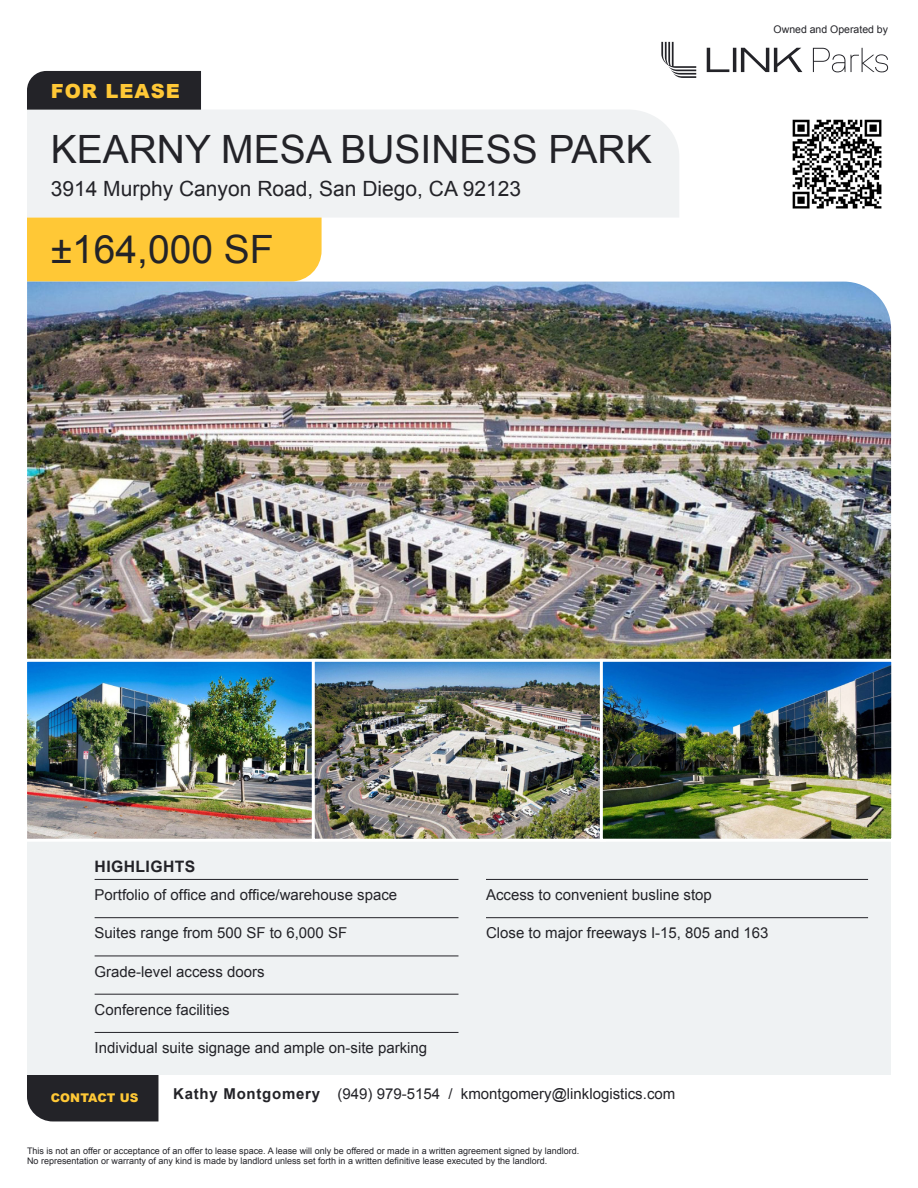
<style>
.page{position:relative;width:918px;height:1188px;background:#fff}
.page>*{position:absolute;margin:0;border:0;box-sizing:border-box;transform-origin:0 0}
.t1{font:39px "Arial";color:#232328}
.t2{font:21px "Arial";color:#232328}
.t3{font:900 19.5px "Arial";letter-spacing:.05em;color:#ffc836}
.t4{font:700 15.75px "Arial";letter-spacing:.025em;color:#232328}
.t5{font:15px "Arial";color:#232328}
.t6{font:700 15px "Arial";letter-spacing:.05em;color:#232328}
.t7{font:900 12px "Arial";letter-spacing:.01em;color:#ffc836}
.t8{font:10.5px "Arial";color:#232328}
.t9{font:9px/10.8px "Arial";color:#232328}
</style>
<div class="page">
<svg style="left:661px;top:42px;width:141px;height:36px"></svg>
<svg style="left:813px;top:48px;width:32px;height:24px"></svg>
<svg style="left:851px;top:48px;width:37px;height:24px"></svg>
<div style="left:27px;top:1075px;width:131px;height:46px;background:#232328"></div>
<img style="left:792px;top:119px;width:90px;height:90px">
<div style="left:27px;top:110px;width:652px;height:108px;background:#f0f2f3"></div>
<div style="left:27px;top:71px;width:174px;height:39px;background:#232328"></div>
<div style="left:27px;top:218px;width:295px;height:64px;background:#ffc836"></div>
<img style="left:27px;top:282px;width:864px;height:375px">
<div style="left:27px;top:839px;width:864px;height:236px;background:#eff2f3"></div>
<hr style="left:95px;top:879px;width:363px;height:1px;background:#232328">
<hr style="left:95px;top:917px;width:363px;height:1px;background:#232328">
<hr style="left:95px;top:956px;width:363px;height:1px;background:#232328">
<hr style="left:95px;top:994px;width:363px;height:1px;background:#232328">
<hr style="left:95px;top:1032px;width:363px;height:1px;background:#232328">
<hr style="left:486px;top:879px;width:382px;height:1px;background:#232328">
<hr style="left:486px;top:917px;width:382px;height:1px;background:#232328">
<img style="left:27px;top:657px;width:283px;height:185px">
<img style="left:310px;top:657px;width:288px;height:185px">
<img style="left:598px;top:657px;width:294px;height:185px">
<p class="t3" style="left:51px;top:77px;width:131px">FOR LEASE</p>
<p class="t1" style="left:51px;top:124px;width:603px">KEARNY MESA BUSINESS PARK</p>
<p class="t2" style="left:51px;top:175px;width:472px">3914 Murphy Canyon Road, San Diego, CA 92123</p>
<p class="t1" style="left:51px;top:224px;width:225px">±164,000 SF</p>
<p class="t8" style="left:774px;top:22px;width:116px">Owned and Operated by</p>
<p class="t4" style="left:95px;top:856px;width:102px">HIGHLIGHTS</p>
<p class="t5" style="left:95px;top:885px;width:304px">Portfolio of office and office/warehouse space</p>
<p class="t5" style="left:95px;top:923px;width:254px">Suites range from 500 SF to 6,000 SF</p>
<p class="t5" style="left:95px;top:961px;width:172px">Grade-level access doors</p>
<p class="t5" style="left:95px;top:1000px;width:137px">Conference facilities</p>
<p class="t5" style="left:95px;top:1038px;width:334px">Individual suite signage and ample on-site parking</p>
<p class="t5" style="left:486px;top:885px;width:227px">Access to convenient busline stop</p>
<p class="t5" style="left:486px;top:923px;width:284px">Close to major freeways I-15, 805 and 163</p>
<p class="t7" style="left:51px;top:1089px;width:89px">CONTACT US</p>
<p class="t6" style="left:173px;top:1084px;width:149px">Kathy Montgomery</p>
<p class="t5" style="left:338px;top:1084px;width:339px">(949) 979-5154 / kmontgomery@linklogistics.com</p>
<p class="t9" style="left:27px;top:1145px;width:554px">This is not an offer or acceptance of an offer to lease space. A lease will only be offered or made in a written agreement signed by landlord.<br>No representation or warranty of any kind is made by landlord unless set forth in a written definitive lease executed by the landlord.</p>
</div>
